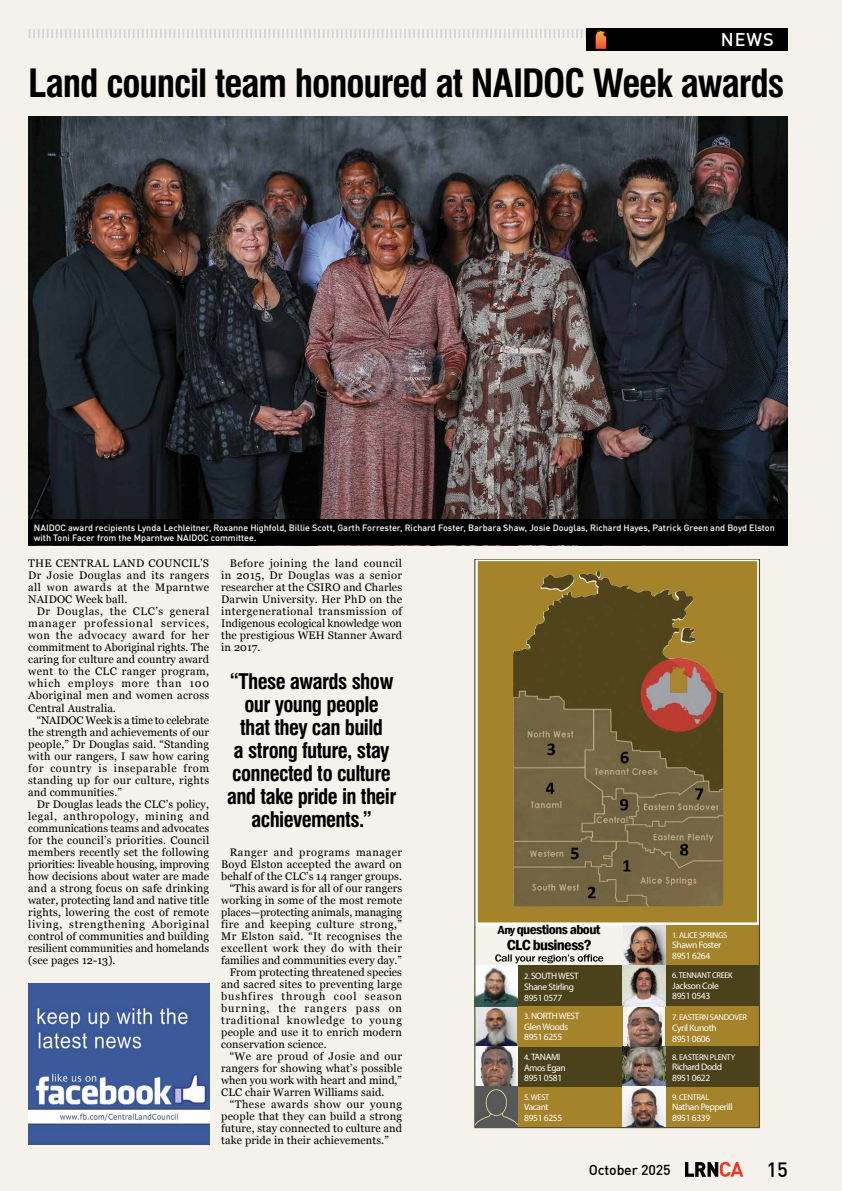
<style>
.page{position:relative;width:842px;height:1191px;background:#f5f1eb}
.page>*{position:absolute;margin:0;border:0;box-sizing:border-box;transform-origin:0 0}
.Headline_minor{font:700 condensed 38px "Swiss 721 BT";letter-spacing:-.03em;color:#000}
.PULL_QUOTE{font:700 condensed 21px/23px "Swiss 721 BT";letter-spacing:-.03em;color:#000;text-align:center}
.t1{font:500 20.3px "DIN Offc";color:#000}
.t2{font:500 18px "DIN Offc";color:#fff}
.t3{font:600 condensed 15px "Franklin Gothic";letter-spacing:-.04em;color:#000;scale:1.12 1}
.t4{font:500 14.1px "DIN Offc";letter-spacing:-.01em;color:#000}
.t5{font:600 condensed 13.5px "Franklin Gothic";letter-spacing:-.04em;color:#000;scale:1.12 1}
.News_Body{font:11px/12px "Georgia";letter-spacing:.01em;color:#000;text-align:justify}
.t6{font:9.5px/10.7px "Myriad Pro";letter-spacing:-.04em;color:#fff}
.t7{font:9.3px "Myriad Pro";letter-spacing:-.04em;color:#fff}
.Captions{font:500 9px/10px "DIN Offc";color:#fff}
.t8{font:8.4px "Myriad Pro";letter-spacing:-.04em;color:#fff}
.s1{font-size:12.1px}
.s2{font-size:8.4px}
</style>
<div class="page">
<svg style="left:685px;top:1161px;width:58px;height:15px"></svg>
<div style="left:586px;top:28px;width:202px;height:23px;background:#000"></div>
<svg style="left:29px;top:29px;width:578px;height:20px"></svg>
<img style="left:28px;top:117px;width:760px;height:402px">
<div style="left:28px;top:519px;width:760px;height:26px;background:#000"></div>
<svg style="left:474px;top:559px;width:286px;height:569px;background:#867140"></svg>
<svg style="left:475px;top:1087px;width:42px;height:40px;background:#5f5e5a"></svg>
<img style="left:627px;top:1006px;width:34px;height:40px">
<img style="left:29px;top:983px;width:180px;height:161px">
<h3 class="t2" style="left:721px;top:28px;width:54px">NEWS</h3>
<p class="Headline_minor" style="left:28px;top:60px;width:758px">Land council team honoured at NAIDOC Week awards</p>
<p class="Captions" style="left:34px;top:522px;width:742px">NAIDOC award recipients Lynda Lechleitner, Roxanne Highfold, Billie Scott, Garth Forrester, Richard Foster, Barbara Shaw, Josie Douglas, Richard Hayes, Patrick Green and Boyd Elston with Toni Facer from the Mparntwe NAIDOC committee.</p>
<p class="News_Body" style="left:28px;top:557px;width:182px">THE CENTRAL LAND COUNCIL’S Dr Josie Douglas and its rangers all won awards at the Mparntwe NAIDOC Week ball.</p>
<p class="News_Body" style="left:28px;top:605px;width:182px;text-indent:9px">Dr Douglas, the CLC’s general manager professional services, won the advocacy award for her commitment to Aboriginal rights. The caring for culture and country award went to the CLC ranger program, which employs more than 100<br>Aboriginal men and women across Central Australia.</p>
<p class="News_Body" style="left:28px;top:713px;width:182px;text-indent:9px">“NAIDOC Week is a time to celebrate the strength and achievements of our people,” Dr Douglas said. “Standing with our rangers, I saw how caring for country is inseparable from standing up for our culture, rights and communities.”</p>
<p class="News_Body" style="left:28px;top:797px;width:182px;text-indent:9px">Dr Douglas leads the CLC’s policy, legal, anthropology, mining and communications teams and advocates for the council’s priorities. Council members recently set the following priorities: liveable housing, improving how decisions about water are made and a strong focus on safe drinking water, protecting land and native title rights, lowering the cost of remote living, strengthening Aboriginal control of communities and building resilient communities and homelands (see pages 12-13).</p>
<p class="News_Body" style="left:221px;top:557px;width:182px;text-indent:9px">Before joining the land council in 2015, Dr Douglas was a senior researcher at the CSIRO and Charles Darwin University. Her PhD on the intergenerational transmission of Indigenous ecological knowledge won the prestigious WEH Stanner Award in 2017.</p>
<p class="PULL_QUOTE" style="left:227px;top:669px;width:171px">“These awards show our young people<br>that they can build<br>a strong future, stay connected to culture and take pride in their achievements.”</p>
<p class="News_Body" style="left:221px;top:845px;width:182px;text-indent:9px">Ranger and programs manager Boyd Elston accepted the award on behalf of the CLC’s 14 ranger groups.</p>
<p class="News_Body" style="left:221px;top:881px;width:182px;text-indent:9px">“This award is for all of our rangers working in some of the most remote places—protecting animals, managing fire and keeping culture strong,” Mr Elston said. “It recognises the excellent work they do with their families and communities every day.”</p>
<p class="News_Body" style="left:221px;top:965px;width:182px;text-indent:9px">From protecting threatened species and sacred sites to preventing large bushfires through cool season burning, the rangers pass on traditional knowledge to young people and use it to enrich modern conservation science.</p>
<p class="News_Body" style="left:221px;top:1049px;width:182px;text-indent:9px">“We are proud of Josie and our rangers for showing what’s possible when you work with heart and mind,” CLC chair Warren Williams said.</p>
<p class="News_Body" style="left:221px;top:1097px;width:182px;text-indent:9px">“These awards show our young people that they can build a strong future, stay connected to culture and take pride in their achievements.”</p>
<p class="t5" style="left:498px;top:921px;width:93px"><span class="s1">Any</span> questions about</p>
<p class="t3" style="left:507px;top:935px;width:77px">CLC business?</p>
<p class="t8" style="left:672px;top:929px;width:56px">1. ALICE SPRINGS</p>
<p class="t6" style="left:672px;top:939px;width:50px">Shawn Foster<br>8951 6264</p>
<p class="t7" style="left:524px;top:970px;width:56px"><span class="s2">2.</span> SOUTHWEST</p>
<p class="t6" style="left:524px;top:981px;width:51px">Shane Stirling<br>8951 0577</p>
<p class="t8" style="left:672px;top:970px;width:62px">6.TENNANT CREEK</p>
<p class="t6" style="left:672px;top:980px;width:48px">Jackson Cole<br>8951 0543</p>
<p class="t7" style="left:524px;top:1010px;width:57px"><span class="s2">3.</span> NORTHWEST</p>
<p class="t6" style="left:524px;top:1021px;width:46px">GlenWoods<br>8951 6255</p>
<p class="t8" style="left:672px;top:1012px;width:76px">7. EASTERN SANDOVER</p>
<p class="t6" style="left:672px;top:1022px;width:46px">Cyril Kunoth<br>8951 0606</p>
<p class="t7" style="left:524px;top:1051px;width:38px"><span class="s2">4.</span> TANAMI</p>
<p class="t6" style="left:524px;top:1062px;width:43px">Amos Egan<br>8951 0581</p>
<p class="t8" style="left:672px;top:1051px;width:65px">8. EASTERN PLENTY</p>
<p class="t6" style="left:672px;top:1061px;width:52px">Richard Dodd<br>8951 0622</p>
<p class="t8" style="left:524px;top:1092px;width:27px">5.WEST</p>
<p class="t7" style="left:524px;top:1101px;width:26px">Vacant</p>
<p class="t6" style="left:524px;top:1112px;width:40px">8951 6255</p>
<p class="t8" style="left:672px;top:1091px;width:39px">9. CENTRAL</p>
<p class="t6" style="left:672px;top:1101px;width:62px">Nathan Pepperill<br>8951 6339</p>
<p class="t4" style="left:589px;top:1160px;width:83px">October 2025</p>
<h3 class="t1" style="left:766px;top:1156px;width:23px">15</h3>
</div>
